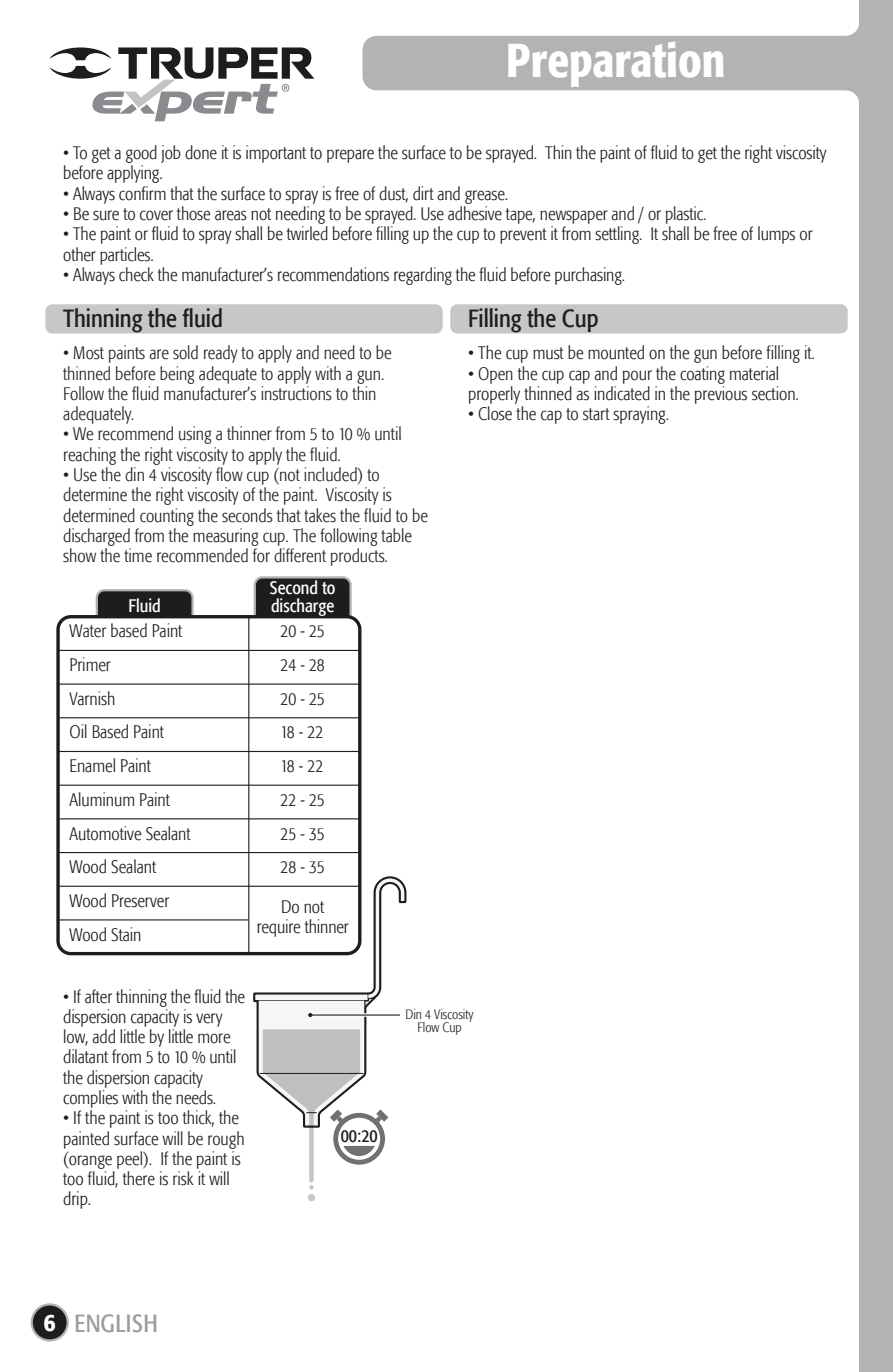
<style>
.page{position:relative;width:893px;height:1372px;background:#fff}
.page>*{position:absolute;margin:0;border:0;box-sizing:border-box;transform-origin:0 0}
.t1{font:500 condensed 47.25px "Formata";color:#fff}
.t2{font:condensed 24.75px "Formata";color:#1d1d1c}
.t3{font:condensed 24.75px "Formata";letter-spacing:.02em;color:#9c9c9c}
.t4{font:300 condensed 18px/33.8px "Formata";letter-spacing:-.005em;color:#1d1d1c}
.t5{font:300 condensed 18px/20.2px "Formata";color:#231f20}
.t6{font:condensed 18px/18px "Formata";color:#fff}
.t7{font:condensed 18px "Formata";color:#1d1d1c}
.t8{font:300 condensed 13.5px/13.5px "Formata";color:#231f20;text-align:center}
.s1{font-weight:500;color:#fff}
</style>
<div class="page">
<svg style="left:95px;top:589px;width:99px;height:26px;background:#353534"></svg>
<svg style="left:253px;top:576px;width:99px;height:39px;background:#313130"></svg>
<div style="left:859px;top:0;width:34px;height:1371px;background:#b3b3b2"></div>
<div style="left:363px;top:36px;width:496px;height:54px;background:#b3b3b2;border-radius:14px"></div>
<svg style="left:845px;top:26px;width:14px;height:74px"></svg>
<div style="left:56px;top:615px;width:305px;height:340px;border:3px solid #1d1d1c;border-radius:13px"></div>
<hr style="left:248px;top:616px;width:1px;height:337px;background:#1d1d1c">
<hr style="left:58px;top:650px;width:302px;height:1px;background:#1d1d1c">
<hr style="left:58px;top:683px;width:302px;height:1px;background:#1d1d1c">
<hr style="left:58px;top:717px;width:302px;height:1px;background:#1d1d1c">
<hr style="left:58px;top:751px;width:302px;height:1px;background:#1d1d1c">
<hr style="left:58px;top:784px;width:302px;height:1px;background:#1d1d1c">
<hr style="left:58px;top:818px;width:302px;height:1px;background:#1d1d1c">
<hr style="left:58px;top:852px;width:302px;height:1px;background:#1d1d1c">
<hr style="left:58px;top:885px;width:302px;height:1px;background:#1d1d1c">
<hr style="left:58px;top:919px;width:191px;height:1px;background:#1d1d1c">
<div style="left:45px;top:304px;width:398px;height:29px;background:#c7c7c6;border-radius:7px"></div>
<div style="left:450px;top:304px;width:398px;height:29px;background:#c7c7c6;border-radius:7px"></div>
<div style="left:308px;top:1193px;width:7px;height:8px;background:#c7c7c6;border-radius:50%"></div>
<div style="left:32px;top:1304px;width:36px;height:36px;background:#1d1d1c;border-radius:50%"></div>
<div style="left:31px;top:1303px;width:38px;height:38px;border:2px solid #b3b3b2;border-radius:50%"></div>
<svg style="left:252px;top:874px;width:155px;height:315px"></svg>
<svg style="left:50px;top:47px;width:264px;height:74px"></svg>
<h1 class="t1" style="left:506px;top:32px;width:221px">Preparation</h1>
<p class="t4" style="left:63px;top:143px;width:765px;line-height:20.2px">• To get a good job done it is important to prepare the surface to be sprayed. Thin the paint of fluid to get the right viscosity before applying.</p>
<p class="t4" style="left:63px;top:177px;width:446px">• Always confirm that the surface to spray is free of dust, dirt and grease.</p>
<p class="t4" style="left:63px;top:197px;width:645px">• Be sure to cover those areas not needing to be sprayed. Use adhesive tape, newspaper and / or plastic.</p>
<p class="t4" style="left:63px;top:224px;width:751px;line-height:20.2px">• The paint or fluid to spray shall be twirled before filling up the cup to prevent it from settling. It shall be free of lumps or other particles.</p>
<p class="t4" style="left:63px;top:258px;width:563px">• Always check the manufacturer’s recommendations regarding the fluid before purchasing.</p>
<h2 class="t2" style="left:63px;top:303px;width:161px">Thinning the fluid</h2>
<p class="t5" style="left:63px;top:343px;width:330px">• Most paints are sold ready to apply and need to be thinned before being adequate to apply with a gun.<br>Follow the fluid manufacturer’s instructions to thin adequately.</p>
<p class="t5" style="left:63px;top:424px;width:340px">• We recommend using a thinner from 5 to 10 % until reaching the right viscosity to apply the fluid.</p>
<p class="t5" style="left:63px;top:465px;width:366px">• Use the din 4 viscosity flow cup (not included) to determine the right viscosity of the paint. Viscosity is determined counting the seconds that takes the fluid to be discharged from the measuring cup. The following table show the time recommended for different products.</p>
<p class="t6" style="left:129px;top:596px;width:34px">Fluid</p>
<p class="t6" style="left:270px;top:578px;width:67px">Second to discharge</p>
<p class="t4" style="left:70px;top:614px;width:123px">Water based Paint<br>Primer<br>Varnish<br>Oil Based Paint<br>Enamel Paint<br>Aluminum Paint<br>Automotive Sealant<br>Wood Sealant<br>Wood Preserver<br>Wood Stain</p>
<p class="t4" style="left:281px;top:614px;width:46px;text-align:justify">20 - 25<br>24 - 28<br>20 - 25<br>18 - 22<br>18 - 22<br>22 - 25<br>25 - 35<br>28 - 35</p>
<p class="t4" style="left:257px;top:896px;width:94px;line-height:20.2px;text-align:center">Do not<br>require thinner</p>
<h2 class="t2" style="left:468px;top:303px;width:132px">Filling the Cup</h2>
<p class="t4" style="left:468px;top:336px;width:348px">• The cup must be mounted on the gun before filling it.</p>
<p class="t4" style="left:468px;top:363px;width:332px;line-height:20.2px">• Open the cup cap and pour the coating material properly thinned as indicated in the previous section.</p>
<p class="t4" style="left:468px;top:397px;width:202px">• Close the cap to start spraying.</p>
<p class="t4" style="left:63px;top:986px;width:183px;line-height:20.2px">• If after thinning the fluid the dispersion capacity is very low, add little by little more dilatant from 5 to 10 % until the dispersion capacity complies with the needs.</p>
<p class="t4" style="left:63px;top:1107px;width:183px;line-height:20.2px">• If the paint is too thick, the painted surface will be rough (orange peel). If the paint is too fluid, there is risk it will drip.</p>
<h2 class="t3" style="left:44px;top:1308px;width:116px"><span class="s1">6</span> ENGLISH</h2>
<p class="t8" style="left:406px;top:1007px;width:69px">Din 4 Viscosity<br>Flow Cup</p>
<p class="t7" style="left:341px;top:1125px;width:38px">00:20</p>
</div>
